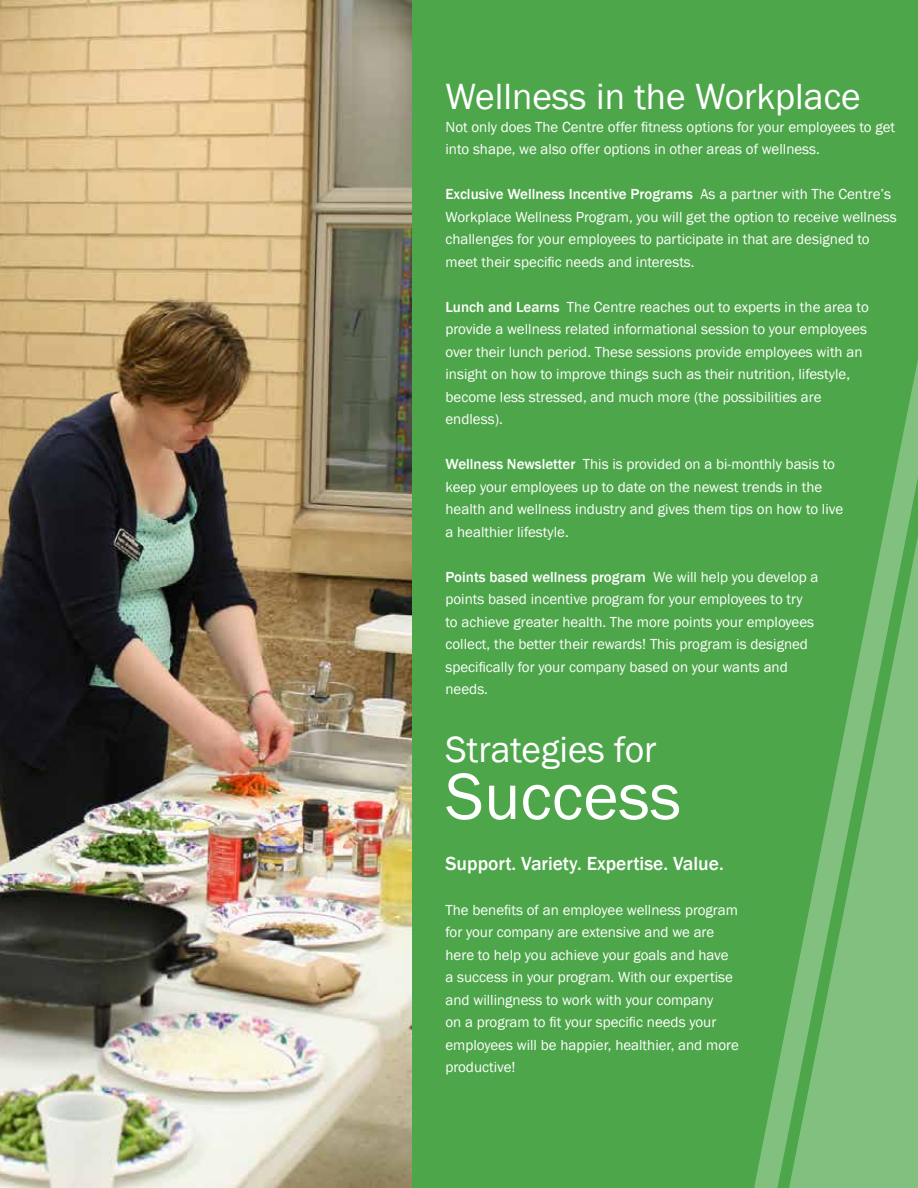
<style>
.page{position:relative;width:918px;height:1188px;background:#fff}
.page>*{position:absolute;margin:0;border:0;box-sizing:border-box;transform-origin:0 0}
.t1{font:67.5px "Franklin Gothic";color:#fff}
.t2{font:37.5px "Franklin Gothic";color:#fff}
.t3{font:500 19.5px "Franklin Gothic";color:#fff}
.t4{font:15px/22.5px "Franklin Gothic";color:#fff}
.s1{font-weight:500}
</style>
<div class="page">
<img style="left:0;top:0;width:413px;height:1188px">
<div style="left:413px;top:0;width:505px;height:1188px;background:#4da64a"></div>
<svg style="left:754px;top:360px;width:164px;height:828px"></svg>
<h2 class="t2" style="left:446px;top:74px;width:417px">Wellness in the Workplace</h2>
<p class="t4" style="left:446px;top:116px;width:451px">Not only does The Centre offer fitness options for your employees to get into shape, we also offer options in other areas of wellness.</p>
<p class="t4" style="left:446px;top:184px;width:453px"><span class="s1">Exclusive Wellness Incentive Programs</span> As a partner with The Centre’s Workplace Wellness Program, you will get the option to receive wellness challenges for your employees to participate in that are designed to meet their specific needs and interests.</p>
<p class="t4" style="left:446px;top:296px;width:425px"><span class="s1">Lunch and Learns</span> The Centre reaches out to experts in the area to provide a wellness related informational session to your employees over their lunch period. These sessions provide employees with an insight on how to improve things such as their nutrition, lifestyle, become less stressed, and much more (the possibilities are endless).</p>
<p class="t4" style="left:446px;top:454px;width:399px"><span class="s1">Wellness Newsletter</span> This is provided on a bi-monthly basis to keep your employees up to date on the newest trends in the health and wellness industry and gives them tips on how to live a healthier lifestyle.</p>
<p class="t4" style="left:446px;top:566px;width:375px"><span class="s1">Points based wellness program</span> We will help you develop a points based incentive program for your employees to try to achieve greater health. The more points your employees collect, the better their rewards! This program is designed specifically for your company based on your wants and needs.</p>
<h2 class="t2" style="left:446px;top:726px;width:213px">Strategies for</h2>
<h1 class="t1" style="left:446px;top:755px;width:237px">Success</h1>
<h3 class="t3" style="left:446px;top:851px;width:280px">Support. Variety. Expertise. Value.</h3>
<p class="t4" style="left:446px;top:899px;width:295px">The benefits of an employee wellness program for your company are extensive and we are here to help you achieve your goals and have a success in your program. With our expertise and willingness to work with your company<br>on a program to fit your specific needs your employees will be happier, healthier, and more productive!</p>
</div>
